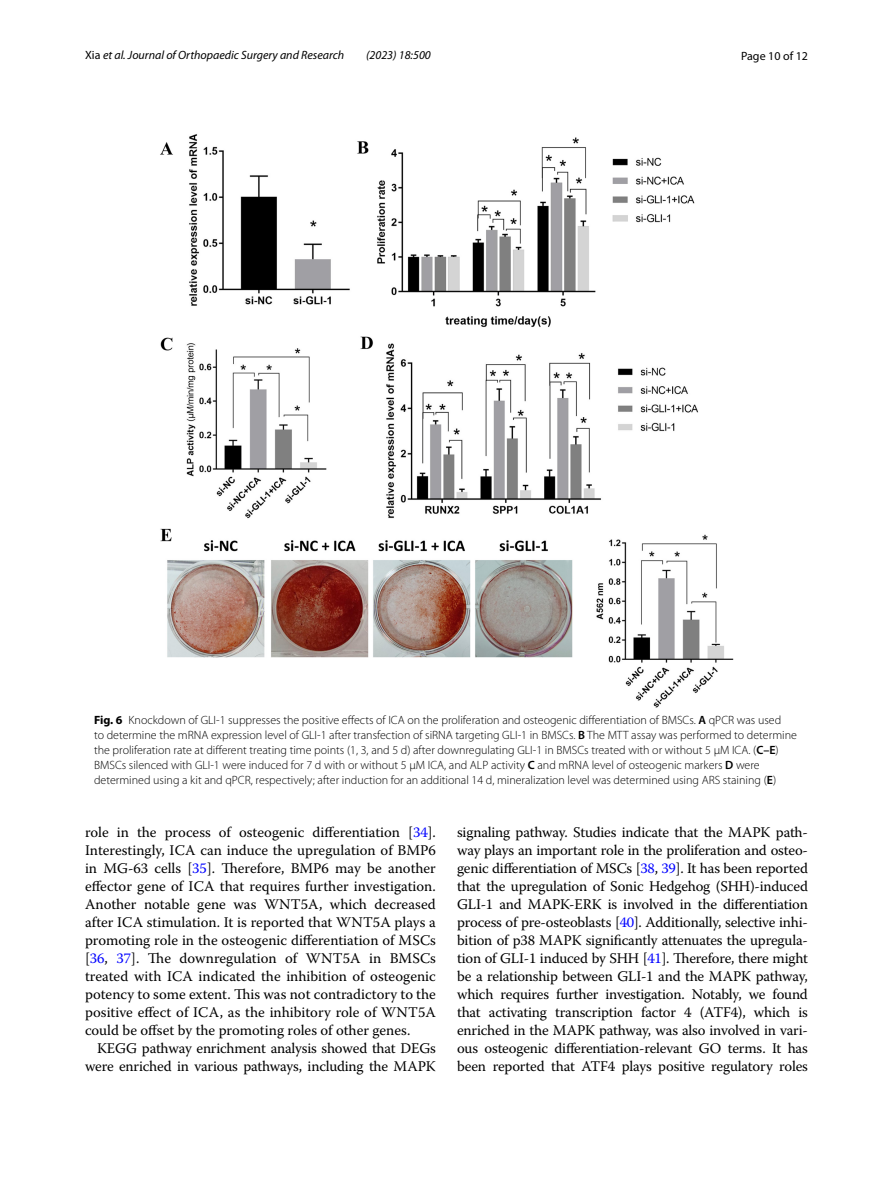
<style>
.page{position:relative;width:893px;height:1187px;background:#fff}
.page>*{position:absolute;margin:0;border:0;box-sizing:border-box;transform-origin:0 0}
.t1{font:14.7px/18px "Warnock Pro";letter-spacing:-.015em;color:#000;text-align:justify}
.t2{font:300 12px/15px "Myriad Pro";color:#000}
.t3{font:italic 12px "Myriad Pro";color:#000}
.t4{font:12px "Myriad Pro";color:#000}
.s1{font-style:normal}
.s2{font-weight:700}
.s3{font-weight:600}
.s4{color:#00f}
</style>
<div class="page">
<img style="left:160px;top:134px;width:573px;height:574px">
<p class="t3" style="left:85px;top:48px;width:261px"><span class="s1">Xia</span> et al. Journal of Orthopaedic Surgery and Research</p>
<p class="t3" style="left:366px;top:48px;width:66px">(2023) 18:500</p>
<p class="t4" style="left:741px;top:48px;width:68px">Page 10 of 12</p>
<p class="t2" style="left:94px;top:712px;width:704px"><span class="s2">Fig. 6</span> Knockdown of GLI-1 suppresses the positive effects of ICA on the proliferation and osteogenic differentiation of BMSCs. <span class="s3">A</span> qPCR was used<br>to determine the mRNA expression level of GLI-1 after transfection of siRNA targeting GLI-1 in BMSCs. <span class="s3">B</span> The MTT assay was performed to determine the proliferation rate at different treating time points (1, 3, and 5 d) after downregulating GLI-1 in BMSCs treated with or without 5 μM ICA. (<span class="s3">C–E</span>)<br>BMSCs silenced with GLI-1 were induced for 7 d with or without 5 μM ICA, and ALP activity <span class="s3">C</span> and mRNA level of osteogenic markers <span class="s3">D</span> were determined using a kit and qPCR, respectively; after induction for an additional 14 d, mineralization level was determined using ARS staining (<span class="s3">E</span>)</p>
<p class="t1" style="left:85px;top:822px;width:352px">role in the process of osteogenic differentiation [<span class="s4">34</span>].<br>Interestingly, ICA can induce the upregulation of BMP6 in MG-63 cells [<span class="s4">35</span>]. Therefore, BMP6 may be another effector gene of ICA that requires further investigation.<br>Another notable gene was WNT5A, which decreased after ICA stimulation. It is reported that WNT5A plays a promoting role in the osteogenic differentiation of MSCs [<span class="s4">36</span>, <span class="s4">37</span>]. The downregulation of WNT5A in BMSCs treated with ICA indicated the inhibition of osteogenic potency to some extent. This was not contradictory to the positive effect of ICA, as the inhibitory role of WNT5A could be offset by the promoting roles of other genes.</p>
<p class="t1" style="left:85px;top:1038px;width:352px;text-align:right">KEGG pathway enrichment analysis showed that DEGs were enriched in various pathways, including the MAPK</p>
<p class="t1" style="left:457px;top:822px;width:352px">signaling pathway. Studies indicate that the MAPK path&shy;way plays an important role in the proliferation and osteo&shy;genic differentiation of MSCs [<span class="s4">38</span>, <span class="s4">39</span>]. It has been reported that the upregulation of Sonic Hedgehog (SHH)-induced GLI-1 and MAPK-ERK is involved in the differentiation process of pre-osteoblasts [<span class="s4">40</span>]. Additionally, selective inhi&shy;bition of p38 MAPK significantly attenuates the upregula&shy;tion of GLI-1 induced by SHH [<span class="s4">41</span>]. Therefore, there might be a relationship between GLI-1 and the MAPK pathway, which requires further investigation. Notably, we found that activating transcription factor 4 (ATF4), which is enriched in the MAPK pathway, was also involved in vari&shy;ous osteogenic differentiation-relevant GO terms. It has been reported that ATF4 plays positive regulatory roles</p>
</div>
